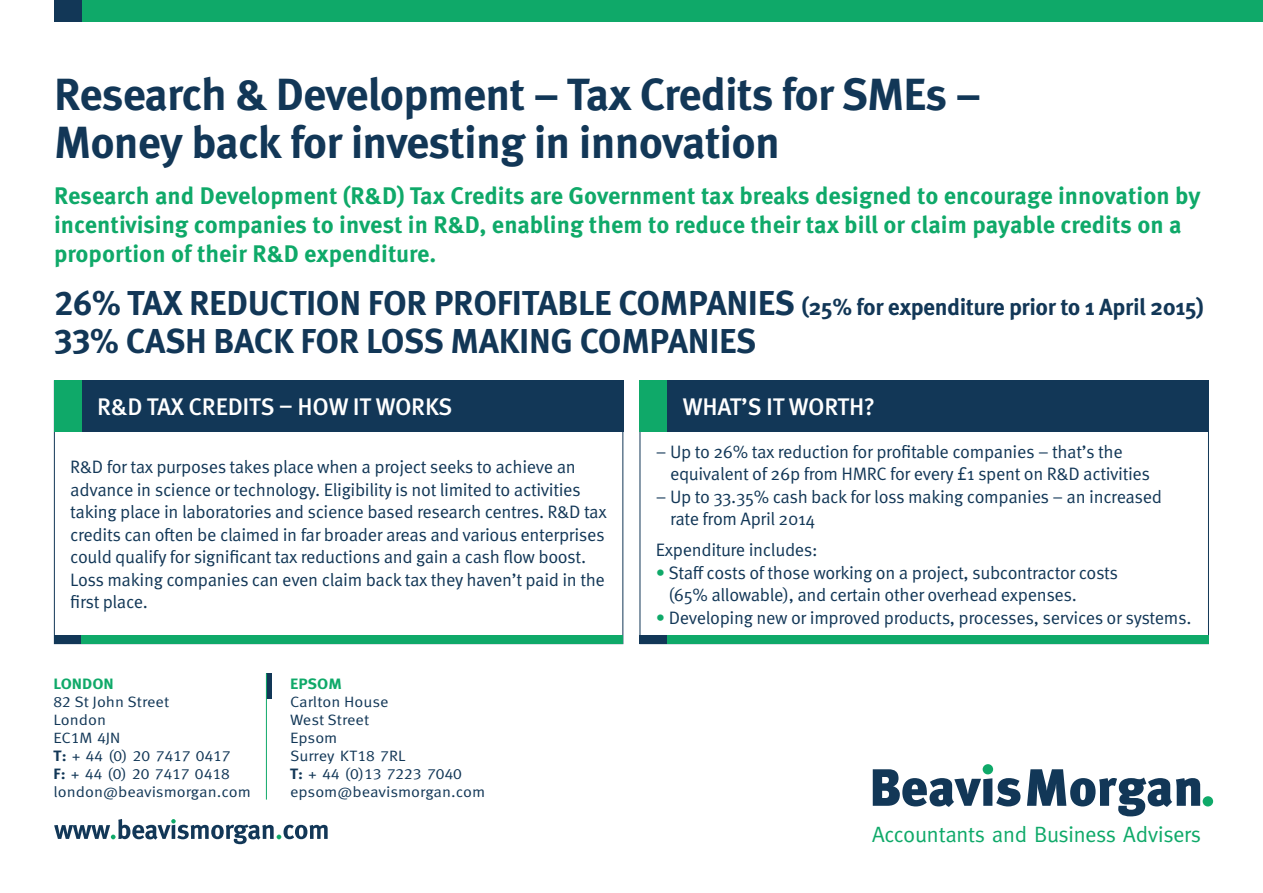
<style>
.page{position:relative;width:1263px;height:893px;background:#fff}
.page>*{position:absolute;margin:0;border:0;box-sizing:border-box;transform-origin:0 0}
.t1{font:700 45px/48px "Meta Pro";letter-spacing:-.02em;color:#123757}
.t2{font:700 34.5px/37.5px "Meta Pro";letter-spacing:-.01em;color:#123757}
.t3{font:700 24px/28.8px "Meta Pro";color:#0fa969}
.t4{font:500 24px "Meta Pro";letter-spacing:-.01em;color:#fff}
.t5{font:22.2px "Meta";letter-spacing:-.005em;color:#0fa969}
.t6{font:18px/22.5px "Meta Pro Norm";letter-spacing:-.02em;color:#123757}
.t7{font:15px/18px "Meta Pro Norm";color:#123757;scale:1.08 1}
.t8{font:15px/18px "Meta Caps";color:#123757;scale:1.08 1}
.t9{font:700 15px "Meta Pro";color:#0fa969;scale:1.08 1}
.s1{font-size:23.25px}
.s2{font-family:"Meta Caps"}
.s3{font-family:"Meta Bold Caps"}
.s4{font-family:"Meta Pro Norm"}
.s5{color:#0fa969}
</style>
<div class="page">
<svg style="left:873px;top:769px;width:327px;height:47px"></svg>
<div style="left:983px;top:764px;width:10px;height:10px;background:#0fa969;border-radius:50%"></div>
<div style="left:1203px;top:796px;width:10px;height:10px;background:#0fa969;border-radius:50%"></div>
<svg style="left:54px;top:819px;width:274px;height:25px"></svg>
<div style="left:73px;top:0;width:1190px;height:21px;background:#0fa969"></div>
<div style="left:54px;top:0;width:28px;height:21px;background:#123757"></div>
<div style="left:666px;top:380px;width:543px;height:51px;background:#123757"></div>
<div style="left:640px;top:380px;width:27px;height:51px;background:#0fa969"></div>
<div style="left:640px;top:635px;width:27px;height:9px;background:#123757"></div>
<div style="left:667px;top:635px;width:542px;height:9px;background:#0fa969"></div>
<div style="left:80px;top:380px;width:543px;height:51px;background:#123757"></div>
<div style="left:54px;top:380px;width:28px;height:51px;background:#0fa969"></div>
<div style="left:54px;top:635px;width:28px;height:9px;background:#123757"></div>
<div style="left:82px;top:635px;width:541px;height:9px;background:#0fa969"></div>
<div style="left:266px;top:673px;width:6px;height:26px;background:#123757"></div>
<hr style="left:266px;top:673px;width:1px;height:127px;background:#0fa969">
<h1 class="t1" style="left:54px;top:68px;width:929px">Research &amp; Development – Tax Credits for SMEs –<br>Money back for investing in innovation</h1>
<p class="t3" style="left:54px;top:180px;width:1148px">Research and Development (R&amp;D) Tax Credits are Government tax breaks designed to encourage innovation by incentivising companies to invest in R&amp;D, enabling them to reduce their tax bill or claim payable credits on a proportion of their R&amp;D expenditure.</p>
<h2 class="t2" style="left:54px;top:282px;width:1151px">26% TAX REDUCTION FOR PROFITABLE COMPANIES <span class="s1">(25% for expenditure prior to 1 April 2015)<br></span>33% CASH BACK FOR LOSS MAKING COMPANIES</h2>
<h3 class="t4" style="left:97px;top:388px;width:357px">R&amp;D TAX CREDITS – HOW IT WORKS</h3>
<p class="t6" style="left:70px;top:455px;width:538px">R&amp;D for tax purposes takes place when a project seeks to achieve an advance in science or technology. Eligibility is not limited to activities taking place in laboratories and science based research centres. R&amp;D tax credits can often be claimed in far broader areas and various enterprises could qualify for significant tax reductions and gain a cash flow boost.<br>Loss making companies can even claim back tax they haven’t paid in the first place.</p>
<p class="t9" style="left:54px;top:672px;width:57px">LONDON</p>
<p class="t7" style="left:54px;top:692px;width:109px"><span class="s2">82</span> St John Street<br>London</p>
<p class="t8" style="left:54px;top:729px;width:165px">EC1M 4JN<br><span class="s3">T:</span> + 44 (0) 20 7417 0417<br><span class="s3">F:</span> + 44 (0) 20 7417 0418</p>
<p class="t7" style="left:54px;top:782px;width:184px">london@beavismorgan.com</p>
<p class="t9" style="left:290px;top:672px;width:49px">EPSOM</p>
<p class="t7" style="left:290px;top:692px;width:93px">Carlton House<br>West Street<br>Epsom</p>
<p class="t8" style="left:290px;top:747px;width:160px"><span class="s4">Surrey</span> KT18 7RL<br><span class="s3">T:</span> + 44 (0)13 7223 7040</p>
<p class="t7" style="left:290px;top:782px;width:182px">epsom@beavismorgan.com</p>
<h3 class="t4" style="left:683px;top:388px;width:194px">WHAT’S IT WORTH?</h3>
<p class="t6" style="left:670px;top:439px;width:482px;text-indent:-14px">– Up to 26% tax reduction for profitable companies – that’s the equivalent of 26p from HMRC for every £1 spent on R&amp;D activities</p>
<p class="t6" style="left:670px;top:484px;width:493px;text-indent:-14px">– Up to 33.35% cash back for loss making companies – an increased rate from April 2014</p>
<p class="t6" style="left:656px;top:538px;width:163px">Expenditure includes:</p>
<p class="t6" style="left:668px;top:560px;width:451px;text-indent:-12px"><span class="s5">•</span> Staff costs of those working on a project, subcontractor costs (65% allowable), and certain other overhead expenses.</p>
<p class="t6" style="left:656px;top:605px;width:537px"><span class="s5">•</span> Developing new or improved products, processes, services or systems.</p>
<p class="t5" style="left:872px;top:822px;width:331px">Accountants and Business Advisers</p>
</div>
